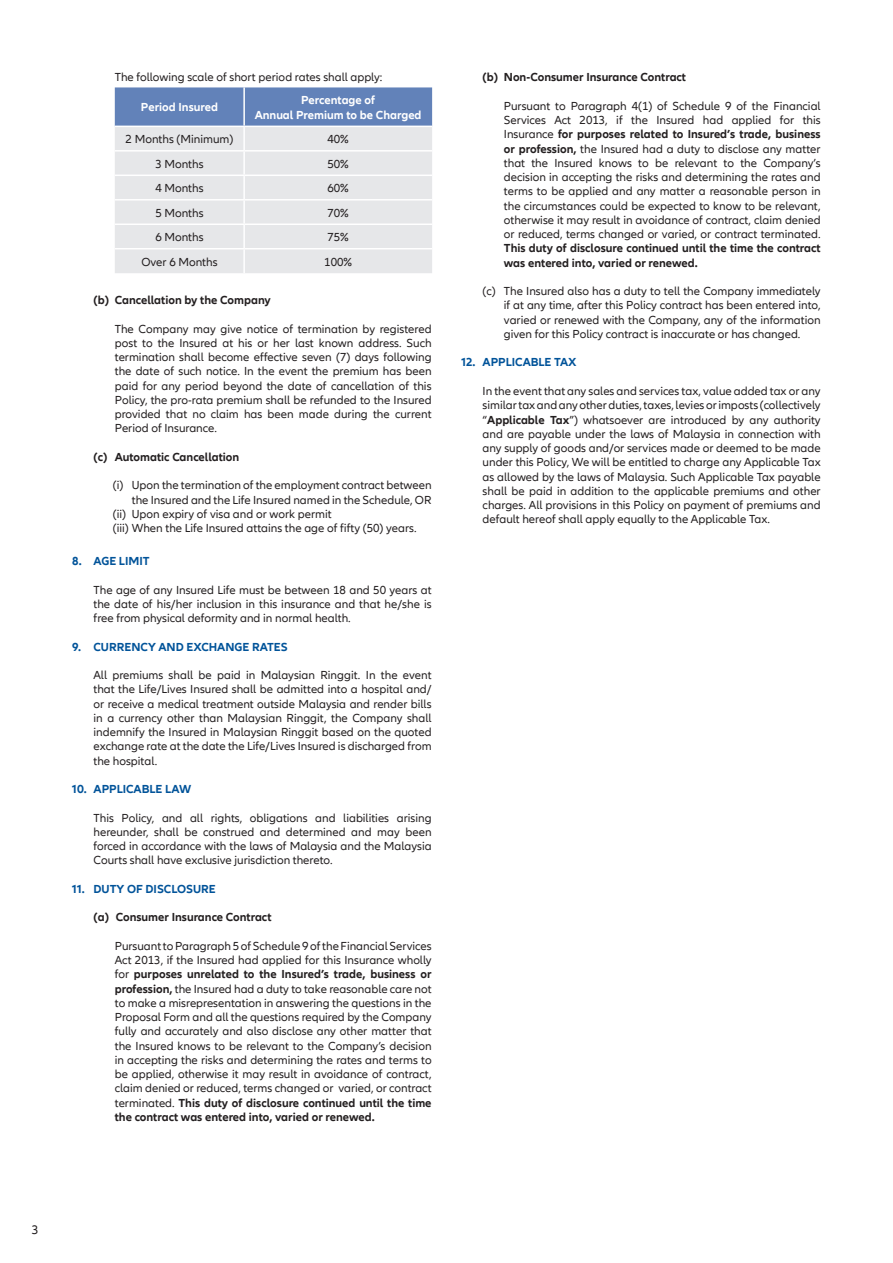
<style>
.page{position:relative;width:893px;height:1263px;background:#fff}
.page>*{position:absolute;margin:0;border:0;box-sizing:border-box;transform-origin:0 0}
.t1{font:12.75px "Allianz Neo";color:#231f20}
.paragraph_justify{font:12px/14.2px "Allianz Neo";color:#231f20;text-align:justify}
.paragraph_justify-2{font:700 12px "Allianz Neo";color:#231f20}
.paragraph_justify-3{font:700 12px "Allianz Neo";color:#015399}
.t2{font:700 12px "Allianz Neo";color:#fff}
.s1{font-weight:700}
</style>
<div class="page">
<div style="left:115px;top:87px;width:317px;height:39px;background:#6282b9"></div>
<div style="left:115px;top:127px;width:317px;height:146px;background:#e6e7e9"></div>
<hr style="left:243px;top:87px;width:2px;height:39px;background:#fff">
<hr style="left:243px;top:127px;width:2px;height:23px;background:#fff">
<hr style="left:115px;top:150px;width:129px;height:2px;background:#fff">
<hr style="left:244px;top:150px;width:188px;height:2px;background:#fff">
<hr style="left:243px;top:152px;width:2px;height:23px;background:#fff">
<hr style="left:115px;top:175px;width:129px;height:1px;background:#fff">
<hr style="left:244px;top:175px;width:188px;height:1px;background:#fff">
<hr style="left:243px;top:176px;width:2px;height:23px;background:#fff">
<hr style="left:115px;top:199px;width:129px;height:2px;background:#fff">
<hr style="left:244px;top:199px;width:188px;height:2px;background:#fff">
<hr style="left:243px;top:201px;width:2px;height:22px;background:#fff">
<hr style="left:115px;top:223px;width:129px;height:2px;background:#fff">
<hr style="left:244px;top:223px;width:188px;height:2px;background:#fff">
<hr style="left:243px;top:225px;width:2px;height:23px;background:#fff">
<hr style="left:115px;top:248px;width:129px;height:1px;background:#fff">
<hr style="left:244px;top:248px;width:188px;height:1px;background:#fff">
<hr style="left:243px;top:249px;width:2px;height:24px;background:#fff">
<p class="paragraph_justify" style="left:115px;top:71px;width:269px">The following scale of short period rates shall apply:</p>
<p class="t2" style="left:141px;top:101px;width:79px">Period Insured</p>
<p class="t2" style="left:301px;top:93px;width:75px">Percentage of</p>
<p class="t2" style="left:255px;top:108px;width:168px">Annual Premium to be Charged</p>
<p class="paragraph_justify" style="left:126px;top:132px;width:109px">2 Months (Minimum)</p>
<p class="paragraph_justify" style="left:327px;top:132px;width:23px">40%</p>
<p class="paragraph_justify" style="left:155px;top:157px;width:50px">3 Months</p>
<p class="paragraph_justify" style="left:327px;top:157px;width:23px">50%</p>
<p class="paragraph_justify" style="left:155px;top:181px;width:50px">4 Months</p>
<p class="paragraph_justify" style="left:327px;top:181px;width:23px">60%</p>
<p class="paragraph_justify" style="left:155px;top:206px;width:50px">5 Months</p>
<p class="paragraph_justify" style="left:327px;top:206px;width:23px">70%</p>
<p class="paragraph_justify" style="left:155px;top:230px;width:50px">6 Months</p>
<p class="paragraph_justify" style="left:327px;top:230px;width:23px">75%</p>
<p class="paragraph_justify" style="left:141px;top:255px;width:78px">Over 6 Months</p>
<p class="paragraph_justify" style="left:324px;top:255px;width:29px">100%</p>
<p class="paragraph_justify-2" style="left:94px;top:293px;width:179px">(b) Cancellation by the Company</p>
<p class="paragraph_justify" style="left:115px;top:322px;width:318px">The Company may give notice of termination by registered post to the Insured at his or her last known address. Such termination shall become effective seven (7) days following the date of such notice. In the event the premium has been paid for any period beyond the date of cancellation of this Policy, the pro-rata premium shall be refunded to the Insured provided that no claim has been made during the current Period of Insurance.</p>
<p class="paragraph_justify-2" style="left:94px;top:450px;width:147px">(c) Automatic Cancellation</p>
<p class="paragraph_justify" style="left:113px;top:479px;width:320px;text-align:right">(i) Upon the termination of the employment contract between the Insured and the Life Insured named in the Schedule, OR</p>
<p class="paragraph_justify" style="left:113px;top:507px;width:220px">(ii) Upon expiry of visa and or work permit</p>
<p class="paragraph_justify" style="left:113px;top:521px;width:305px">(iii) When the Life Insured attains the age of fifty (50) years.</p>
<p class="paragraph_justify-3" style="left:72px;top:554px;width:79px">8. AGE LIMIT</p>
<p class="paragraph_justify" style="left:94px;top:583px;width:340px">The age of any Insured Life must be between 18 and 50 years at the date of his/her inclusion in this insurance and that he/she is free from physical deformity and in normal health.</p>
<p class="paragraph_justify-3" style="left:72px;top:639px;width:217px">9. CURRENCY AND EXCHANGE RATES</p>
<p class="paragraph_justify" style="left:94px;top:668px;width:340px">All premiums shall be paid in Malaysian Ringgit. In the event that the Life/Lives Insured shall be admitted into a hospital and/ or receive a medical treatment outside Malaysia and render bills in a currency other than Malaysian Ringgit, the Company shall indemnify the Insured in Malaysian Ringgit based on the quoted exchange rate at the date the Life/Lives Insured is discharged from the hospital.</p>
<p class="paragraph_justify-3" style="left:72px;top:782px;width:121px">10. APPLICABLE LAW</p>
<p class="paragraph_justify" style="left:94px;top:811px;width:340px">This Policy, and all rights, obligations and liabilities arising hereunder, shall be construed and determined and may been forced in accordance with the laws of Malaysia and the Malaysia Courts shall have exclusive jurisdiction thereto.</p>
<p class="paragraph_justify-3" style="left:72px;top:882px;width:145px">11. DUTY OF DISCLOSURE</p>
<p class="paragraph_justify-2" style="left:94px;top:910px;width:179px">(a) Consumer Insurance Contract</p>
<p class="paragraph_justify" style="left:115px;top:939px;width:318px">Pursuant to Paragraph 5 of Schedule 9 of the Financial Services Act 2013, if the Insured had applied for this Insurance wholly for <span class="s1">purposes unrelated to the Insured’s trade, business or profession,</span> the Insured had a duty to take reasonable care not to make a misrepresentation in answering the questions in the Proposal Form and all the questions required by the Company fully and accurately and also disclose any other matter that the Insured knows to be relevant to the Company’s decision in accepting the risks and determining the rates and terms to be applied, otherwise it may result in avoidance of contract, claim denied or reduced, terms changed or varied, or contract terminated. <span class="s1">This duty of disclosure continued until the time the contract was entered into, varied or renewed.</span></p>
<p class="paragraph_justify-2" style="left:483px;top:70px;width:205px">(b) Non-Consumer Insurance Contract</p>
<p class="paragraph_justify" style="left:504px;top:99px;width:318px">Pursuant to Paragraph 4(1) of Schedule 9 of the Financial Services Act 2013, if the Insured had applied for this Insurance <span class="s1">for purposes related to Insured’s trade, business or profession,</span> the Insured had a duty to disclose any matter that the Insured knows to be relevant to the Company’s decision in accepting the risks and determining the rates and terms to be applied and any matter a reasonable person in the circumstances could be expected to know to be relevant, otherwise it may result in avoidance of contract, claim denied or reduced, terms changed or varied, or contract terminated.<br><span class="s1">This duty of disclosure continued until the time the contract was entered into, varied or renewed.</span></p>
<p class="paragraph_justify" style="left:504px;top:284px;width:318px;text-indent:-21px">(c) The Insured also has a duty to tell the Company immediately if at any time, after this Policy contract has been entered into, varied or renewed with the Company, any of the information given for this Policy contract is inaccurate or has changed.</p>
<p class="paragraph_justify-3" style="left:461px;top:355px;width:117px">12. APPLICABLE TAX</p>
<p class="paragraph_justify" style="left:483px;top:384px;width:340px">In the event that any sales and services tax, value added tax or any similar tax and any other duties, taxes, levies or imposts (collectively “<span class="s1">Applicable Tax</span>”) whatsoever are introduced by any authority and are payable under the laws of Malaysia in connection with any supply of goods and/or services made or deemed to be made under this Policy, We will be entitled to charge any Applicable Tax as allowed by the laws of Malaysia. Such Applicable Tax payable shall be paid in addition to the applicable premiums and other charges. All provisions in this Policy on payment of premiums and default hereof shall apply equally to the Applicable Tax.</p>
<p class="t1" style="left:32px;top:1223px;width:8px">3</p>
</div>
